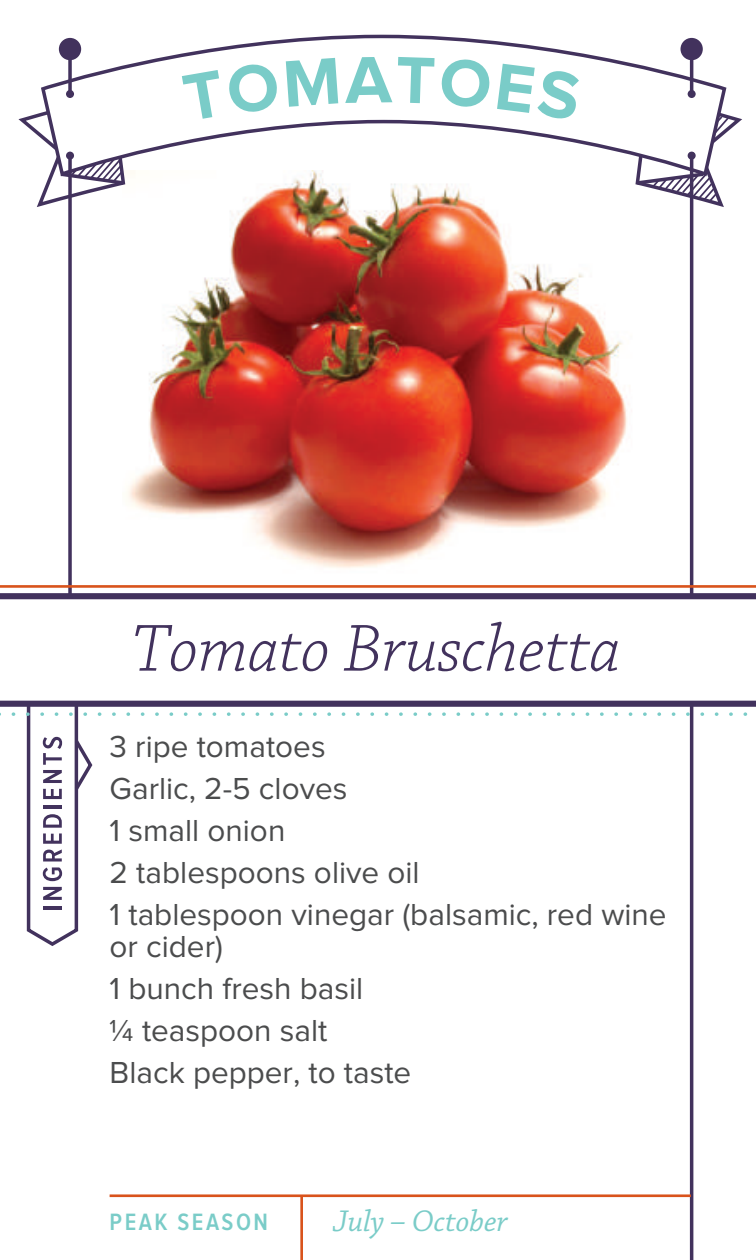
<style>
.page{position:relative;width:756px;height:1260px;background:#fff}
.page>*{position:absolute;margin:0;border:0;box-sizing:border-box;transform-origin:0 0}
.t1{font:italic 300 70px "Chaparral Pro";letter-spacing:-.005em;color:#42325d}
.t2{font:31.5px/42px "Proxima Nova";color:#4b4c4d}
.t3{font:italic 31.5px "Chaparral Pro";letter-spacing:-.005em;color:#7accc8}
.t4{font:600 24.5px "Proxima Nova Cond";letter-spacing:.1em;color:#7accc8}
</style>
<div class="page">
<img style="left:127px;top:205px;width:500px;height:363px">
<div style="left:0;top:593px;width:756px;height:6px;background:#42325d"></div>
<svg style="left:18px;top:113px;width:26px;height:94px"></svg>
<svg style="left:689px;top:115px;width:53px;height:94px"></svg>
<svg style="left:39px;top:34px;width:689px;height:171px"></svg>
<div style="left:688px;top:90px;width:8px;height:8px;background:#42325d;border-radius:50%"></div>
<div style="left:688px;top:152px;width:8px;height:8px;background:#42325d;border-radius:50%"></div>
<hr style="left:690px;top:51px;width:3px;height:43px;background:#42325d">
<div style="left:66px;top:90px;width:8px;height:8px;background:#42325d;border-radius:50%"></div>
<svg style="left:66px;top:152px;width:8px;height:8px"></svg>
<svg style="left:68px;top:51px;width:4px;height:40px"></svg>
<svg style="left:68px;top:153px;width:4px;height:440px;background:#584a6f"></svg>
<hr style="left:690px;top:152px;width:3px;height:443px;background:#42325d">
<hr style="left:690px;top:701px;width:3px;height:559px;background:#42325d">
<svg style="left:0;top:700px;width:756px;height:248px"></svg>
<hr style="left:110px;top:1194px;width:581px;height:3px;background:#d9531c">
<hr style="left:0;top:585px;width:756px;height:3px;background:#d9531c">
<hr style="left:300px;top:1196px;width:3px;height:64px;background:#d9531c">
<svg style="left:182px;top:62px;width:98px;height:59px"></svg>
<svg style="left:286px;top:58px;width:52px;height:49px"></svg>
<svg style="left:345px;top:57px;width:146px;height:51px"></svg>
<svg style="left:497px;top:64px;width:84px;height:57px"></svg>
<h1 class="t1" style="left:131px;top:611px;width:491px">Tomato Bruschetta</h1>
<p class="t2" style="left:110px;top:727px;width:559px">3 ripe tomatoes<br>Garlic, 2-5 cloves<br>1 small onion<br>2 tablespoons olive oil<br>1 tablespoon vinegar (balsamic, red wine</p>
<p class="t2" style="left:110px;top:927px;width:303px">or cider)<br>1 bunch fresh basil<br>¼ teaspoon salt<br>Black pepper, to taste</p>
<p class="t4" style="left:110px;top:1211px;width:160px">PEAK SEASON</p>
<p class="t3" style="left:333px;top:1204px;width:177px">July – October</p>
</div>
